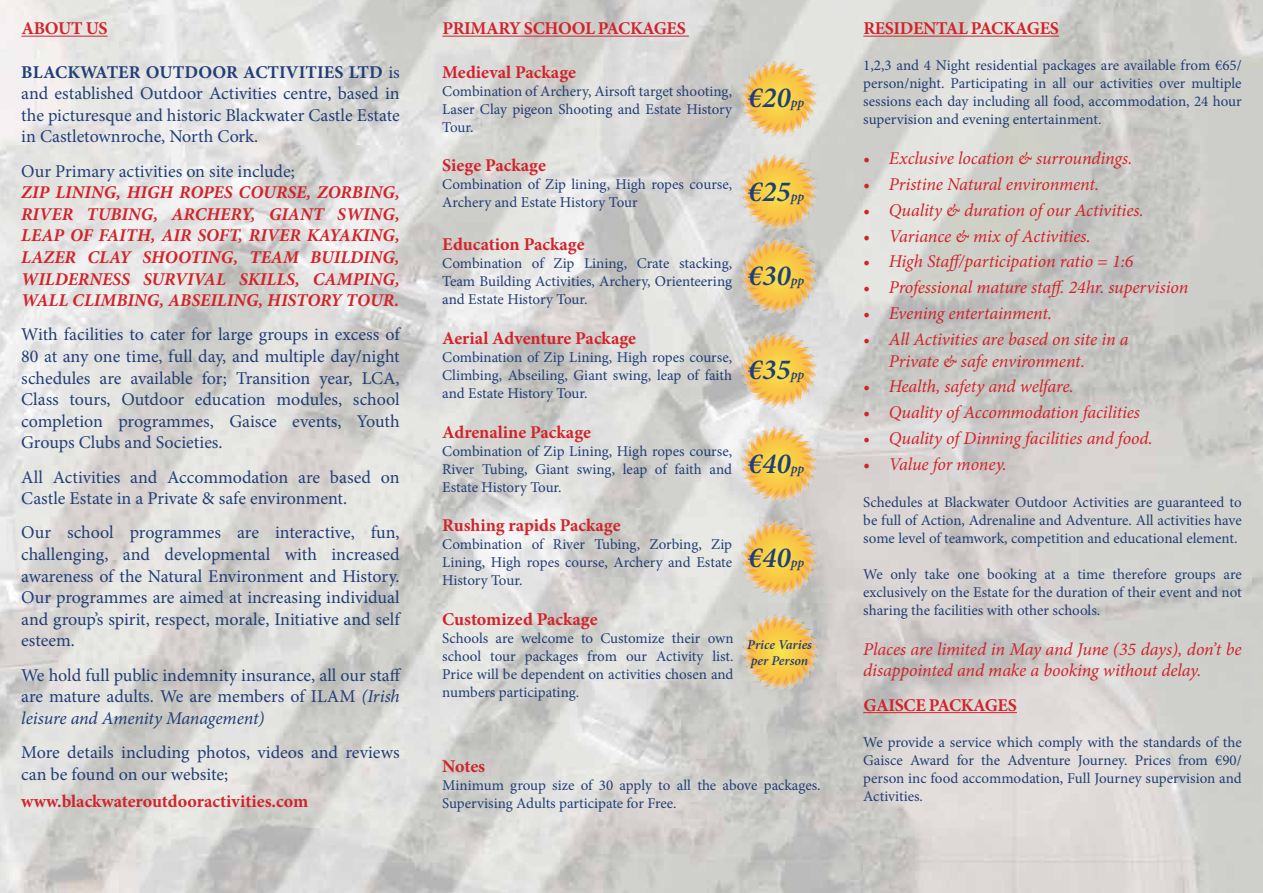
<style>
.page{position:relative;width:1263px;height:893px;background:#fff}
.page>*{position:absolute;margin:0;border:0;box-sizing:border-box;transform-origin:0 0}
.t1{font:italic 600 29.25px "Minion Pro";color:#223e76}
.t2{font:18px/21.6px "Minion Pro";color:#223e76;text-align:justify}
.t3{font:italic 18px/21.6px "Minion Pro";letter-spacing:-.01em;color:#d2232a}
.t4{font:italic 700 18px/21.6px "Minion Pro";color:#d2232a;text-align:justify}
.t5{font:700 18px "Minion Pro";color:#d2232a}
.t6{font:700 18px "Minion Pro";letter-spacing:-.02em;color:#d2232a}
.t7{font:15px/18px "Minion Pro";letter-spacing:-.005em;color:#223e76;text-align:justify}
.t8{font:italic 600 13.5px/16.2px "Minion Pro";color:#223e76}
.s1{font-weight:700}
.s2{font-style:italic}
.s3{font-size:13.5px}
</style>
<div class="page">
<img style="left:0;top:0;width:1263px;height:893px">
<hr style="left:21px;top:36px;width:87px;height:1px;background:#d2232a">
<hr style="left:442px;top:36px;width:247px;height:1px;background:#d2232a">
<img style="left:732px;top:230px;width:95px;height:469px">
<img style="left:732px;top:52px;width:94px;height:188px">
<hr style="left:863px;top:36px;width:196px;height:1px;background:#d2232a">
<hr style="left:863px;top:712px;width:154px;height:1px;background:#d2232a">
<p class="t5" style="left:21px;top:16px;width:88px">ABOUT US</p>
<p class="t2" style="left:21px;top:61px;width:380px"><span class="s1">BLACKWATER OUTDOOR ACTIVITIES LTD</span> is and established Outdoor Activities centre, based in the picturesque and historic Blackwater Castle Estate in Castletownroche, North Cork.</p>
<p class="t2" style="left:21px;top:160px;width:275px">Our Primary activities on site include;</p>
<p class="t4" style="left:21px;top:181px;width:380px">ZIP LINING, HIGH ROPES COURSE, ZORBING, RIVER TUBING, ARCHERY, GIANT SWING, LEAP OF FAITH, AIR SOFT, RIVER KAYAKING, LAZER CLAY SHOOTING, TEAM BUILDING, WILDERNESS SURVIVAL SKILLS, CAMPING, WALL CLIMBING, ABSEILING, HISTORY TOUR.</p>
<p class="t2" style="left:21px;top:324px;width:380px">With facilities to cater for large groups in excess of 80 at any one time, full day, and multiple day/night schedules are available for; Transition year, LCA, Class tours, Outdoor education modules, school completion programmes, Gaisce events, Youth Groups Clubs and Societies.</p>
<p class="t2" style="left:21px;top:466px;width:380px">All Activities and Accommodation are based on<br>Castle Estate in a Private &amp; safe environment.</p>
<p class="t2" style="left:21px;top:522px;width:380px">Our school programmes are interactive, fun, challenging, and developmental with increased awareness of the Natural Environment and History.<br>Our programmes are aimed at increasing individual and group’s spirit, respect, morale, Initiative and self esteem.</p>
<p class="t2" style="left:21px;top:664px;width:382px">We hold full public indemnity insurance, all our staff are mature adults. We are members of ILAM <span class="s2">(Irish leisure and Amenity Management)</span></p>
<p class="t2" style="left:21px;top:741px;width:380px">More details including photos, videos and reviews can be found on our website;</p>
<p class="t5" style="left:21px;top:788px;width:288px">www.blackwateroutdooractivities.com</p>
<p class="t5" style="left:442px;top:16px;width:23px">Primary</p>
<p class="t5" style="left:524px;top:16px;width:23px">School</p>
<p class="t5" style="left:598px;top:16px;width:21px">Packages</p>
<p class="t5" style="left:442px;top:59px;width:135px">Medieval Package</p>
<p class="t7" style="left:442px;top:82px;width:291px">Combination of Archery, Airsoft target shooting, Laser Clay pigeon Shooting and Estate History Tour.</p>
<p class="t5" style="left:442px;top:153px;width:105px">Siege Package</p>
<p class="t7" style="left:442px;top:175px;width:291px">Combination of Zip lining, High ropes course,<br>Archery and Estate History Tour</p>
<p class="t5" style="left:442px;top:232px;width:144px">Education Package</p>
<p class="t7" style="left:442px;top:255px;width:291px">Combination of Zip Lining, Crate stacking, Team Building Activities, Archery, Orienteering and Estate History Tour.</p>
<p class="t5" style="left:442px;top:326px;width:195px">Aerial Adventure Package</p>
<p class="t7" style="left:442px;top:348px;width:291px">Combination of Zip Lining, High ropes course, Climbing, Abseiling, Giant swing, leap of faith and Estate History Tour.</p>
<p class="t5" style="left:442px;top:419px;width:150px">Adrenaline Package</p>
<p class="t7" style="left:442px;top:442px;width:291px">Combination of Zip Lining, High ropes course, River Tubing, Giant swing, leap of faith and Estate History Tour.</p>
<p class="t5" style="left:442px;top:513px;width:180px">Rushing rapids Package</p>
<p class="t7" style="left:442px;top:535px;width:291px">Combination of River Tubing, Zorbing, Zip Lining, High ropes course, Archery and Estate History Tour.</p>
<p class="t5" style="left:442px;top:606px;width:157px">Customized Package</p>
<p class="t7" style="left:442px;top:629px;width:293px">Schools are welcome to Customize their own school tour packages from our Activity list.<br>Price will be dependent on activities chosen and numbers participating.</p>
<h1 class="t1" style="left:748px;top:77px;width:58px">€20<span class="s3">pp</span></h1>
<h1 class="t1" style="left:748px;top:171px;width:58px">€25<span class="s3">pp</span></h1>
<h1 class="t1" style="left:748px;top:255px;width:58px">€30<span class="s3">pp</span></h1>
<h1 class="t1" style="left:748px;top:349px;width:58px">€35<span class="s3">pp</span></h1>
<h1 class="t1" style="left:748px;top:443px;width:58px">€40<span class="s3">pp</span></h1>
<h1 class="t1" style="left:748px;top:537px;width:58px">€40<span class="s3">pp</span></h1>
<p class="t8" style="left:747px;top:637px;width:66px">Price Varies per Person</p>
<p class="t5" style="left:442px;top:754px;width:44px">Notes</p>
<p class="t7" style="left:442px;top:777px;width:380px">Minimum group size of 30 apply to all the above packages.<br>Supervising Adults participate for Free.</p>
<p class="t6" style="left:863px;top:16px;width:197px">RESIDENTAL PACKAGES</p>
<p class="t7" style="left:863px;top:57px;width:380px">1,2,3 and 4 Night residential packages are available from €65/ person/night. Participating in all our activities over multiple sessions each day including all food, accommodation, 24 hour supervision and evening entertainment.</p>
<p class="t3" style="left:863px;top:147px;width:271px">• Exclusive location &amp; surroundings.</p>
<p class="t3" style="left:863px;top:173px;width:237px">• Pristine Natural environment.</p>
<p class="t3" style="left:863px;top:199px;width:282px">• Quality &amp; duration of our Activities.</p>
<p class="t3" style="left:863px;top:225px;width:229px">• Variance &amp; mix of Activities.</p>
<p class="t3" style="left:863px;top:251px;width:272px">• High Staff/participation ratio = 1:6</p>
<p class="t3" style="left:863px;top:277px;width:327px">• Professional mature staff. 24hr. supervision</p>
<p class="t3" style="left:863px;top:302px;width:190px">• Evening entertainment.</p>
<p class="t3" style="left:889px;top:328px;width:241px;text-indent:-26px">• All Activities are based on site in a<br>Private &amp; safe environment.</p>
<p class="t3" style="left:863px;top:376px;width:212px">• Health, safety and welfare.</p>
<p class="t3" style="left:863px;top:402px;width:278px">• Quality of Accommodation facilities</p>
<p class="t3" style="left:863px;top:427px;width:291px">• Quality of Dinning facilities and food.</p>
<p class="t3" style="left:863px;top:453px;width:145px">• Value for money.</p>
<p class="t7" style="left:863px;top:494px;width:380px">Schedules at Blackwater Outdoor Activities are guaranteed to be full of Action, Adrenaline and Adventure. All activities have some level of teamwork, competition and educational element.</p>
<p class="t7" style="left:863px;top:566px;width:380px">We only take one booking at a time therefore groups are exclusively on the Estate for the duration of their event and not sharing the facilities with other schools.</p>
<p class="t3" style="left:863px;top:638px;width:380px">Places are limited in May and June (35 days), don’t be disappointed and make a booking without delay.</p>
<p class="t6" style="left:863px;top:692px;width:155px">GAISCE PACKAGES</p>
<p class="t7" style="left:863px;top:733px;width:380px">We provide a service which comply with the standards of the Gaisce Award for the Adventure Journey. Prices from €90/ person inc food accommodation, Full Journey supervision and Activities.</p>
</div>
